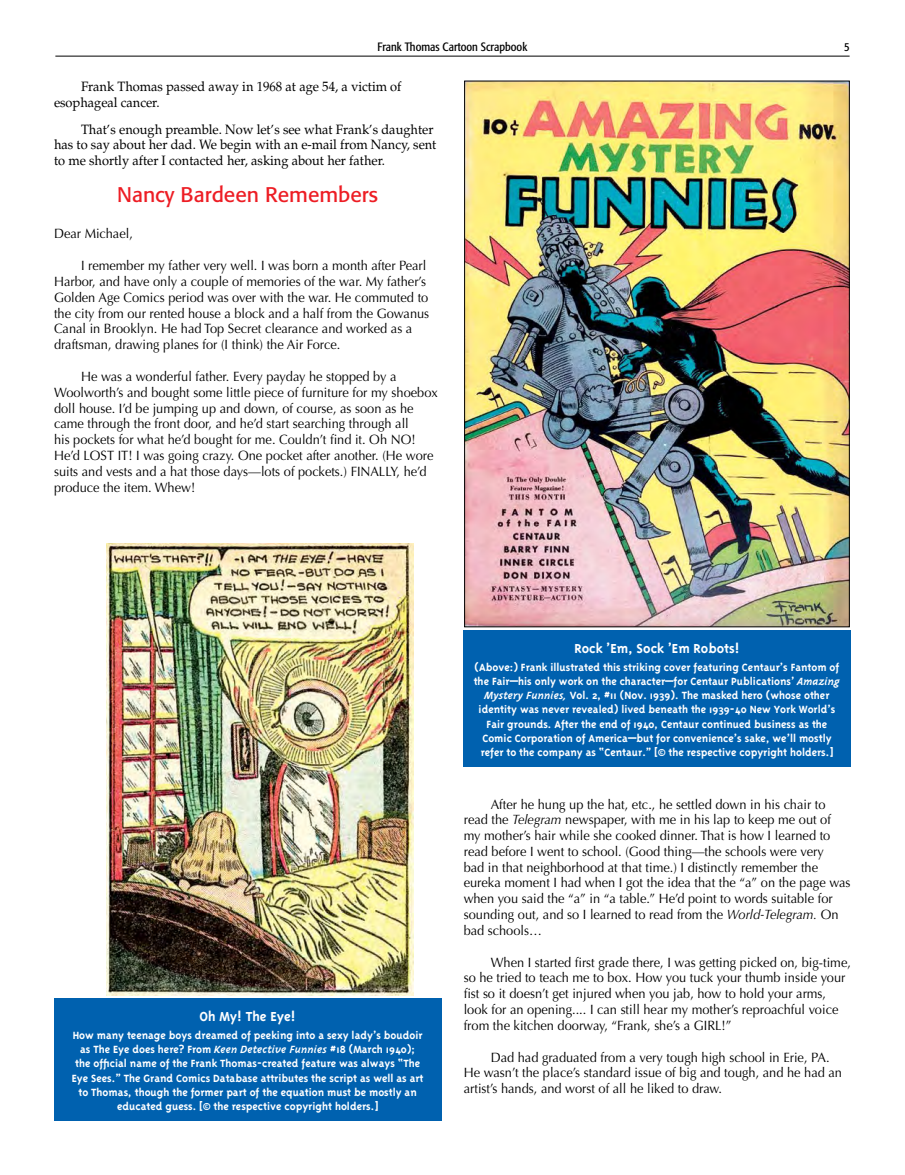
<style>
.page{position:relative;width:905px;height:1175px;background:#fff}
.page>*{position:absolute;margin:0;border:0;box-sizing:border-box;transform-origin:0 0}
.t1{font:21px "Formata";color:#ed1d24}
.t2{font:700 15px "Triplex";color:#fff}
.t3{font:13.5px/15.8px "Optima";color:#000;scale:.95 1}
.t4{font:13.5px/15.8px "Palatino";color:#000;scale:.95 1}
.t5{font:700 12px/14.2px "Triplex";color:#fff;text-align:center}
.t6{font:condensed 12px "Formata";color:#000}
.s1{font-style:italic}
</style>
<div class="page">
<hr style="left:55px;top:56px;width:794px;height:1px;background:#000">
<img style="left:466px;top:83px;width:381px;height:542px">
<img style="left:107px;top:544px;width:306px;height:451px">
<div style="left:463px;top:630px;width:387px;height:137px;background:#0061af"></div>
<div style="left:54px;top:998px;width:387px;height:122px;background:#0061af"></div>
<p class="t6" style="left:377px;top:40px;width:151px">Frank Thomas Cartoon Scrapbook</p>
<p class="t6" style="left:844px;top:40px;width:7px">5</p>
<p class="t4" style="left:54px;top:79px;width:367px;text-indent:27px">Frank Thomas passed away in 1968 at age 54, a victim of esophageal cancer.</p>
<p class="t4" style="left:54px;top:121px;width:404px;text-indent:27px">That’s enough preamble. Now let’s see what Frank’s daughter has to say about her dad. We begin with an e-mail from Nancy, sent to me shortly after I contacted her, asking about her father.</p>
<h1 class="t1" style="left:117px;top:182px;width:262px">Nancy Bardeen Remembers</h1>
<p class="t3" style="left:54px;top:226px;width:85px">Dear Michael,</p>
<p class="t3" style="left:54px;top:258px;width:396px;text-indent:27px">I remember my father very well. I was born a month after Pearl Harbor, and have only a couple of memories of the war. My father’s Golden Age Comics period was over with the war. He commuted to the city from our rented house a block and a half from the Gowanus Canal in Brooklyn. He had Top Secret clearance and worked as a draftsman, drawing planes for (I think) the Air Force.</p>
<p class="t3" style="left:54px;top:369px;width:405px;text-indent:27px">He was a wonderful father. Every payday he stopped by a Woolworth’s and bought some little piece of furniture for my shoebox doll house. I’d be jumping up and down, of course, as soon as he came through the front door, and he’d start searching through all<br>his pockets for what he’d bought for me. Couldn’t find it. Oh NO!<br>He’d LOST IT! I was going crazy. One pocket after another. (He wore suits and vests and a hat those days—lots of pockets.) FINALLY, he’d produce the item. Whew!</p>
<p class="t2" style="left:200px;top:1007px;width:97px">Oh My! The Eye!</p>
<p class="t5" style="left:72px;top:1027px;width:353px">How many teenage boys dreamed of peeking into a sexy lady’s boudoir as The Eye does here? From <span class="s1">Keen Detective Funnies</span> #18 (March 1940); the official name of the Frank Thomas-created feature was always “The Eye Sees.” The Grand Comics Database attributes the script as well as art to Thomas, though the former part of the equation must be mostly an educated guess. [© the respective copyright holders.]</p>
<p class="t2" style="left:574px;top:639px;width:167px">Rock ’Em, Sock ’Em Robots!</p>
<p class="t5" style="left:474px;top:659px;width:368px">(Above:) Frank illustrated this striking cover featuring Centaur’s Fantom of the Fair—his only work on the character—for Centaur Publications’ <span class="s1">Amazing Mystery Funnies,</span> Vol. 2, #11 (Nov. 1939). The masked hero (whose other identity was never revealed) lived beneath the 1939-40 New York World’s Fair grounds. After the end of 1940, Centaur continued business as the Comic Corporation of America—but for convenience’s sake, we’ll mostly refer to the company as “Centaur.” [© the respective copyright holders.]</p>
<p class="t3" style="left:463px;top:796px;width:408px;text-indent:27px">After he hung up the hat, etc., he settled down in his chair to read the <span class="s1">Telegram</span> newspaper, with me in his lap to keep me out of my mother’s hair while she cooked dinner. That is how I learned to read before I went to school. (Good thing—the schools were very<br>bad in that neighborhood at that time.) I distinctly remember the eureka moment I had when I got the idea that the “a” on the page was when you said the “a” in “a table.” He’d point to words suitable for sounding out, and so I learned to read from the <span class="s1">World-Telegram.</span> On bad schools…</p>
<p class="t3" style="left:463px;top:954px;width:409px;text-indent:27px">When I started first grade there, I was getting picked on, big-time, so he tried to teach me to box. How you tuck your thumb inside your fist so it doesn’t get injured when you jab, how to hold your arms, look for an opening.... I can still hear my mother’s reproachful voice from the kitchen doorway, “Frank, she’s a GIRL!”</p>
<p class="t3" style="left:463px;top:1049px;width:399px;text-indent:27px">Dad had graduated from a very tough high school in Erie, PA.<br>He wasn’t the place’s standard issue of big and tough, and he had an artist’s hands, and worst of all he liked to draw.</p>
</div>
